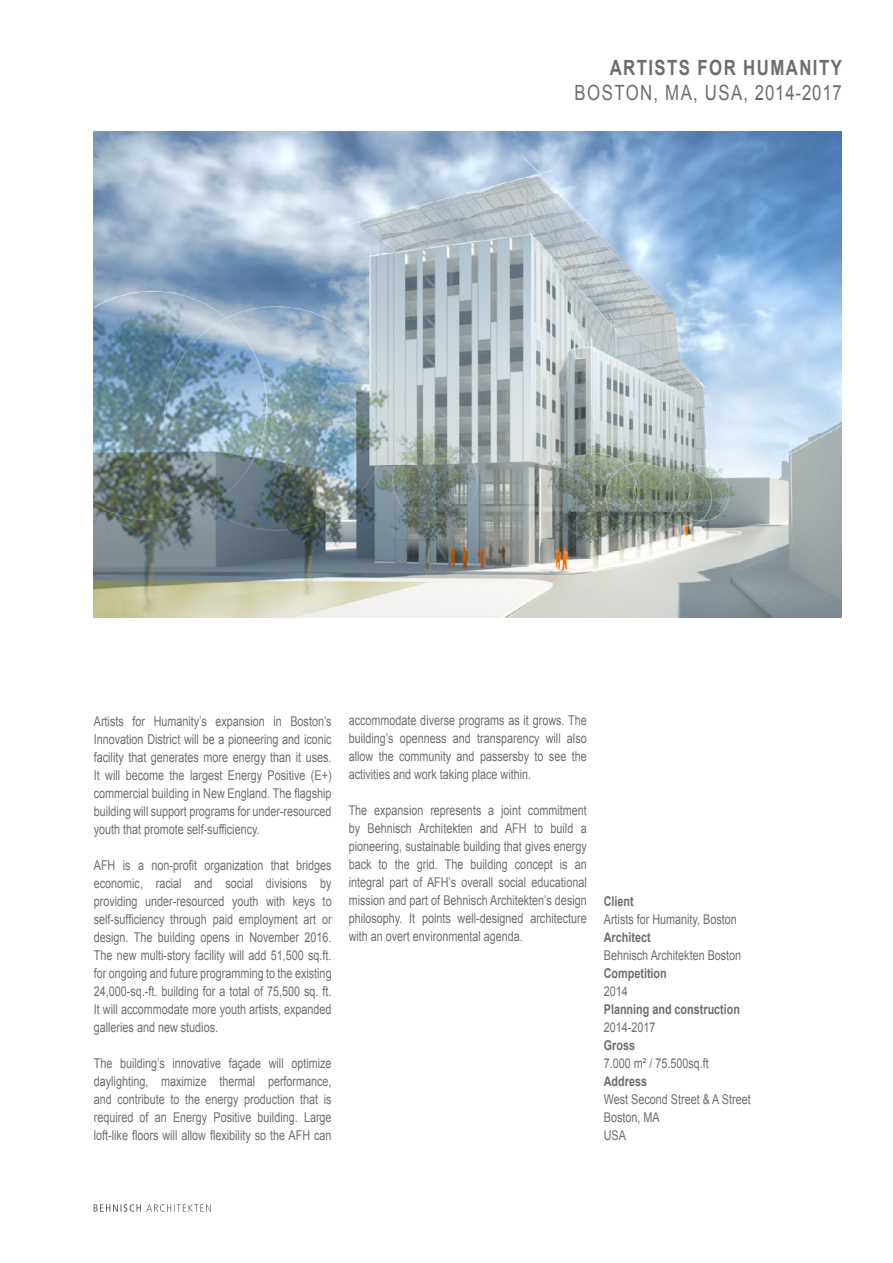
<style>
.page{position:relative;width:893px;height:1263px;background:#fff}
.page>*{position:absolute;margin:0;border:0;box-sizing:border-box;transform-origin:0 0}
.t1{font:21px "Arial";letter-spacing:.065em;color:#6d6e71;scale:.8 1}
.t2{font:700 21px "Arial";letter-spacing:.085em;color:#6d6e71;scale:.8 1}
.t3{font:13.5px/18px "Arial";color:#6d6e71;text-align:justify;scale:.8 1}
.t4{font:700 13.5px "Arial";color:#6d6e71;scale:.8 1}
</style>
<div class="page">
<svg style="left:94px;top:1204px;width:117px;height:8px"></svg>
<img style="left:94px;top:132px;width:748px;height:485px">
<h1 class="t2" style="left:610px;top:53px;width:292px">Artists for Humanity</h1>
<h1 class="t1" style="left:575px;top:78px;width:336px">Boston, MA, USA, 2014-2017</h1>
<p class="t3" style="left:94px;top:712px;width:299px">Artists for Humanity’s expansion in Boston’s Innovation District will be a pioneering and iconic facility that generates more energy than it uses.<br>It will become the largest Energy Positive (E+) commercial building in New England. The flagship building will support programs for under-resourced youth that promote self-sufficiency.</p>
<p class="t3" style="left:94px;top:856px;width:299px">AFH is a non-profit organization that bridges economic, racial and social divisions by providing under-resourced youth with keys to self-sufficiency through paid employment art or design. The building opens in November 2016.<br>The new multi-story facility will add 51,500 sq.ft. for ongoing and future programming to the existing 24,000-sq.-ft. building for a total of 75,500 sq. ft.<br>It will accommodate more youth artists, expanded galleries and new studios.</p>
<p class="t3" style="left:94px;top:1054px;width:299px">The building’s innovative façade will optimize daylighting, maximize thermal performance, and contribute to the energy production that is required of an Energy Positive building. Large loft-like floors will allow flexibility so the AFH can</p>
<p class="t3" style="left:349px;top:712px;width:299px">accommodate diverse programs as it grows. The building’s openness and transparency will also allow the community and passersby to see the activities and work taking place within.</p>
<p class="t3" style="left:349px;top:802px;width:299px">The expansion represents a joint commitment by Behnisch Architekten and AFH to build a pioneering, sustainable building that gives energy back to the grid. The building concept is an integral part of AFH’s overall social educational mission and part of Behnisch Architekten’s design philosophy. It points well-designed architecture with an overt environmental agenda.</p>
<p class="t4" style="left:604px;top:891px;width:39px">Client</p>
<p class="t3" style="left:604px;top:910px;width:168px">Artists for Humanity, Boston</p>
<p class="t4" style="left:604px;top:927px;width:60px">Architect</p>
<p class="t3" style="left:604px;top:946px;width:173px">Behnisch Architekten Boston</p>
<p class="t4" style="left:604px;top:963px;width:80px">Competition</p>
<p class="t3" style="left:604px;top:982px;width:32px">2014</p>
<p class="t4" style="left:604px;top:999px;width:172px">Planning and construction</p>
<p class="t3" style="left:604px;top:1018px;width:66px">2014-2017</p>
<p class="t4" style="left:604px;top:1035px;width:41px">Gross</p>
<p class="t3" style="left:604px;top:1054px;width:133px">7.000 m² / 75.500sq.ft</p>
<p class="t4" style="left:604px;top:1071px;width:56px">Address</p>
<p class="t3" style="left:604px;top:1090px;width:185px;text-align:left">West Second Street &amp; A Street<br>Boston, MA<br>USA</p>
</div>
